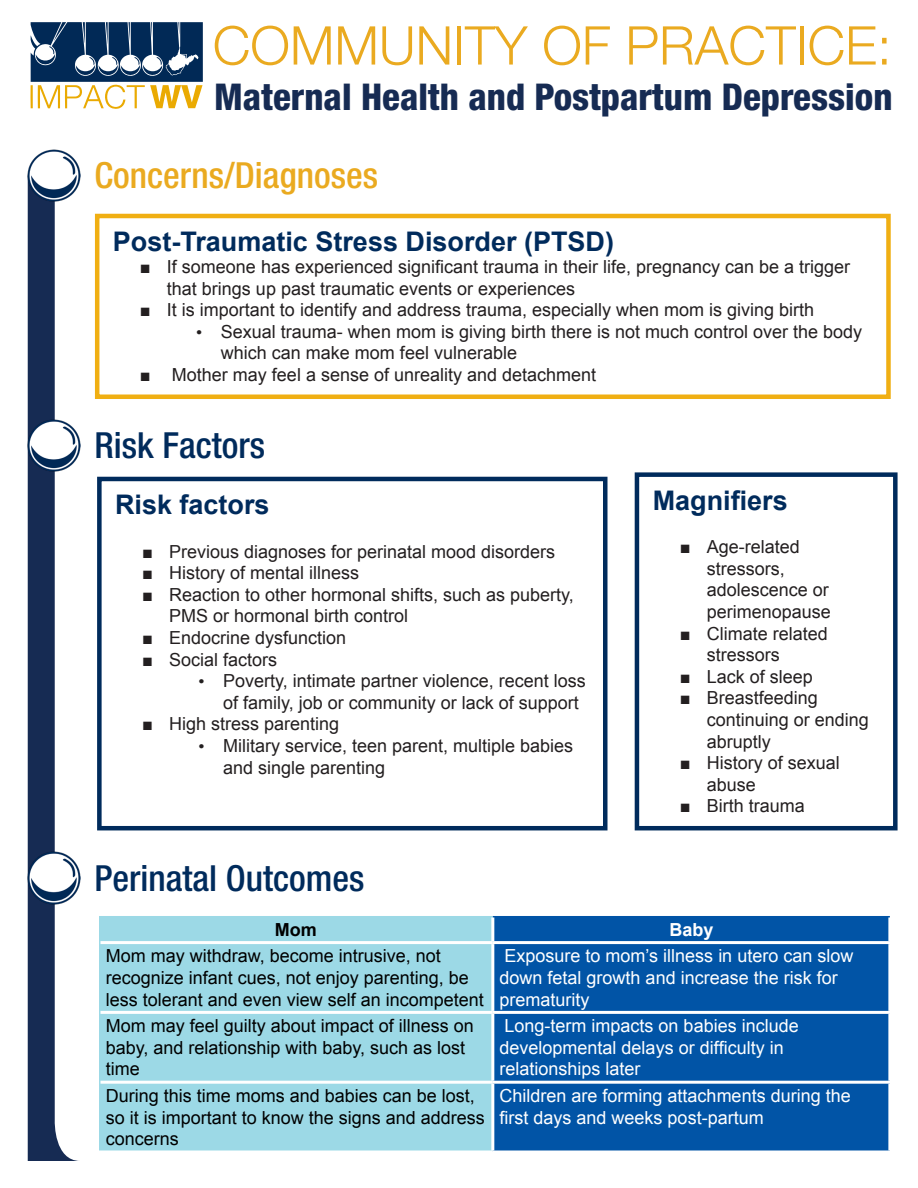
<style>
.page{position:relative;width:918px;height:1188px;background:#fff}
.page>*{position:absolute;margin:0;border:0;box-sizing:border-box;transform-origin:0 0}
.t1{font:300 53.4px "Helvetica Neue LT Std";color:#eaaa20}
.t2{font:800 condensed 36.9px "Helvetica Neue LT Std";color:#162b53}
.t3{font:500 condensed 36px "Helvetica Neue LT Std";color:#002b5c}
.t4{font:500 condensed 36px "Helvetica Neue LT Std";color:#eaaa20}
.List_Paragraph{font:700 27px "Arial";color:#002b5c}
.t5{font:18px/21.6px "Arial";color:#231f20}
.t6{font:18px/21.6px "Arial";color:#000}
.t7{font:18px/21.6px "Arial";color:#fff}
.t8{font:700 18px "Arial";color:#fff}
.t9{font:700 18px "Arial";color:#000}
.s1{font-weight:700}
.s2{font-family:"Courier New"}
</style>
<div class="page">
<svg style="left:28px;top:202px;width:51px;height:959px;fill:#162b53"></svg>
<svg style="left:30px;top:22px;width:173px;height:87px"></svg>
<img style="left:28px;top:149px;width:52px;height:53px">
<img style="left:28px;top:419px;width:52px;height:53px">
<img style="left:28px;top:851px;width:52px;height:53px">
<div style="left:95px;top:214px;width:796px;height:185px;border:4px solid #f0af13"></div>
<div style="left:97px;top:477px;width:511px;height:353px;border:4px solid #002b5c"></div>
<div style="left:635px;top:472px;width:263px;height:358px;border:4px solid #002b5c"></div>
<div style="left:99px;top:916px;width:394px;height:234px;background:#9cd9e6"></div>
<div style="left:493px;top:916px;width:397px;height:234px;background:#0154a6"></div>
<hr style="left:491px;top:917px;width:3px;height:24px;background:#fff">
<hr style="left:888px;top:917px;width:3px;height:24px;background:#fff">
<hr style="left:100px;top:941px;width:393px;height:3px;background:#fff">
<hr style="left:493px;top:941px;width:398px;height:3px;background:#fff">
<hr style="left:491px;top:944px;width:3px;height:67px;background:#fff">
<hr style="left:888px;top:944px;width:3px;height:67px;background:#fff">
<hr style="left:100px;top:1011px;width:393px;height:3px;background:#fff">
<hr style="left:493px;top:1011px;width:398px;height:3px;background:#fff">
<hr style="left:491px;top:1014px;width:3px;height:67px;background:#fff">
<hr style="left:888px;top:1014px;width:3px;height:67px;background:#fff">
<hr style="left:100px;top:1081px;width:393px;height:3px;background:#fff">
<hr style="left:493px;top:1081px;width:398px;height:3px;background:#fff">
<hr style="left:491px;top:1084px;width:3px;height:66px;background:#fff">
<hr style="left:888px;top:1084px;width:3px;height:66px;background:#fff">
<svg style="left:99px;top:1150px;width:394px;height:2px"></svg>
<svg style="left:493px;top:1150px;width:397px;height:1px"></svg>
<p class="t1" style="left:213px;top:13px;width:681px">COMMUNITY OF PRACTICE:</p>
<p class="t2" style="left:214px;top:74px;width:680px">Maternal Health and Postpartum Depression</p>
<p class="t4" style="left:94px;top:154px;width:285px">Concerns/Diagnoses</p>
<p class="List_Paragraph" style="left:113px;top:224px;width:503px">Post-Traumatic Stress Disorder (PTSD)</p>
<p class="t5" style="left:167px;top:256px;width:685px;text-indent:-27px"><span class="s1">■</span> If someone has experienced significant trauma in their life, pregnancy can be a trigger that brings up past traumatic events or experiences</p>
<p class="t5" style="left:140px;top:299px;width:676px"><span class="s1">■</span> It is important to identify and address trauma, especially when mom is giving birth</p>
<p class="t5" style="left:221px;top:321px;width:643px;text-indent:-27px"><span class="s2">•</span> Sexual trauma- when mom is giving birth there is not much control over the body which can make mom feel vulnerable</p>
<p class="t5" style="left:140px;top:364px;width:458px"><span class="s1">■</span> Mother may feel a sense of unreality and detachment</p>
<p class="t3" style="left:94px;top:424px;width:172px">Risk Factors</p>
<p class="List_Paragraph" style="left:115px;top:487px;width:156px">Risk factors</p>
<p class="t5" style="left:142px;top:541px;width:415px"><span class="s1">■</span> Previous diagnoses for perinatal mood disorders</p>
<p class="t5" style="left:142px;top:562px;width:219px"><span class="s1">■</span> History of mental illness</p>
<p class="t5" style="left:169px;top:584px;width:406px;text-indent:-27px"><span class="s1">■</span> Reaction to other hormonal shifts, such as puberty,<br>PMS or hormonal birth control</p>
<p class="t5" style="left:142px;top:627px;width:206px"><span class="s1">■</span> Endocrine dysfunction</p>
<p class="t5" style="left:142px;top:649px;width:137px"><span class="s1">■</span> Social factors</p>
<p class="t5" style="left:223px;top:670px;width:364px;text-indent:-27px"><span class="s2">•</span> Poverty, intimate partner violence, recent loss of family, job or community or lack of support</p>
<p class="t5" style="left:142px;top:713px;width:199px"><span class="s1">■</span> High stress parenting</p>
<p class="t5" style="left:223px;top:735px;width:352px;text-indent:-27px"><span class="s2">•</span> Military service, teen parent, multiple babies and single parenting</p>
<p class="List_Paragraph" style="left:653px;top:483px;width:137px">Magnifiers</p>
<p class="t5" style="left:707px;top:536px;width:126px;text-indent:-27px"><span class="s1">■</span> Age-related stressors, adolescence or perimenopause</p>
<p class="t5" style="left:707px;top:623px;width:123px;text-indent:-27px"><span class="s1">■</span> Climate related stressors</p>
<p class="t5" style="left:680px;top:666px;width:135px"><span class="s1">■</span> Lack of sleep</p>
<p class="t5" style="left:707px;top:688px;width:164px;text-indent:-27px"><span class="s1">■</span> Breastfeeding continuing or ending abruptly</p>
<p class="t5" style="left:707px;top:752px;width:135px;text-indent:-27px"><span class="s1">■</span> History of sexual abuse</p>
<p class="t5" style="left:680px;top:796px;width:127px"><span class="s1">■</span> Birth trauma</p>
<p class="t3" style="left:94px;top:856px;width:271px">Perinatal Outcomes</p>
<p class="t9" style="left:275px;top:918px;width:43px">Mom</p>
<p class="t8" style="left:669px;top:918px;width:46px">Baby</p>
<p class="t6" style="left:106px;top:946px;width:380px">Mom may withdraw, become intrusive, not recognize infant cues, not enjoy parenting, be less tolerant and even view self an incompetent</p>
<p class="t7" style="left:500px;top:946px;width:355px">Exposure to mom’s illness in utero can slow down fetal growth and increase the risk for prematurity</p>
<p class="t6" style="left:106px;top:1015px;width:370px">Mom may feel guilty about impact of illness on baby, and relationship with baby, such as lost time</p>
<p class="t7" style="left:500px;top:1015px;width:301px">Long-term impacts on babies include developmental delays or difficulty in relationships later</p>
<p class="t6" style="left:106px;top:1085px;width:381px">During this time moms and babies can be lost, so it is important to know the signs and address concerns</p>
<p class="t7" style="left:500px;top:1085px;width:353px">Children are forming attachments during the first days and weeks post-partum</p>
</div>
